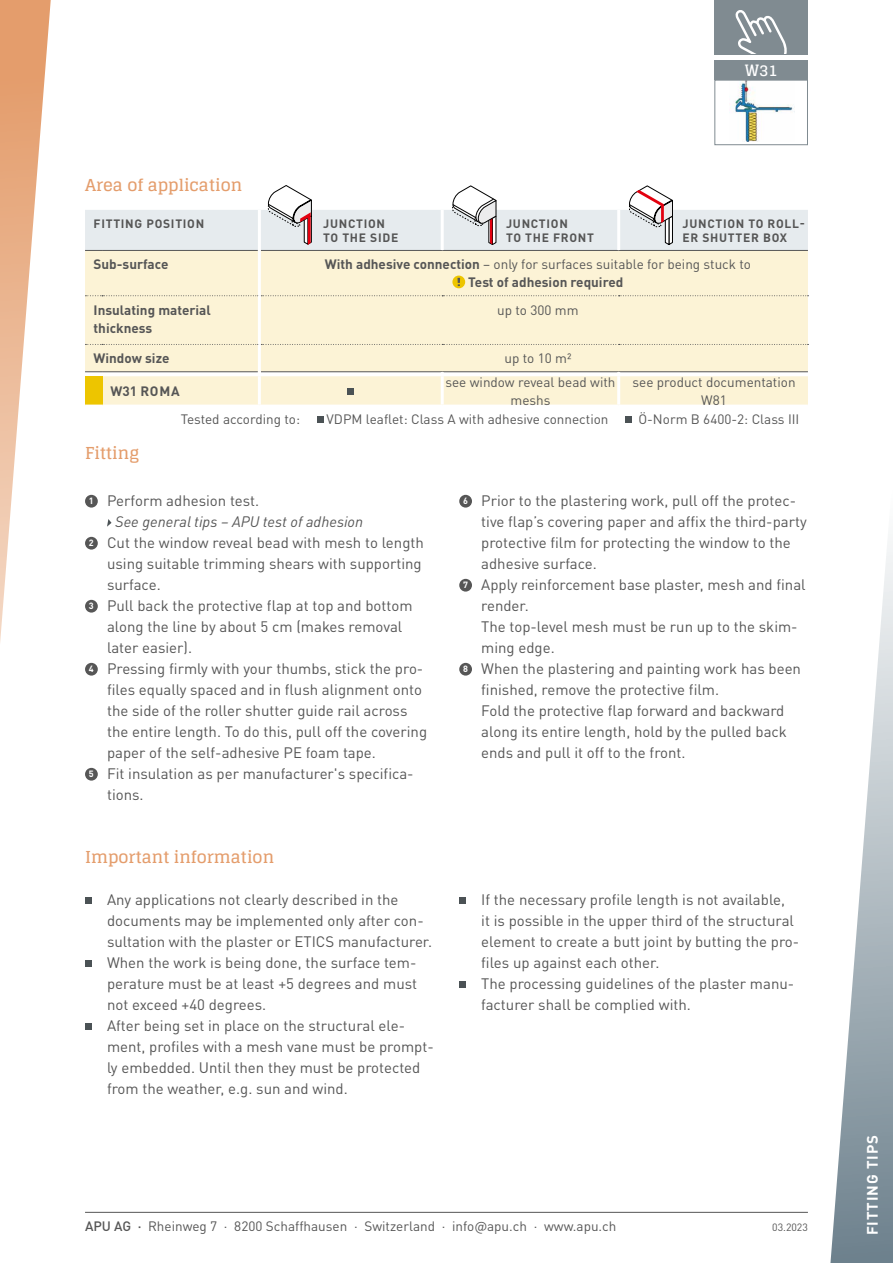
<style>
.page{position:relative;width:893px;height:1263px;background:#fff}
.page>*{position:absolute;margin:0;border:0;box-sizing:border-box;transform-origin:0 0}
.t1{font:700 16.5px "Glegoo";color:#e49d6c}
.t2{font:700 15.6px "Glegoo";color:#fff}
.t3{font:15px/21px "DIN Pro";color:#565656}
.t4{font:italic 15px "DIN Pro";color:#565656}
.t5{font:700 15px "DIN Pro";letter-spacing:.06em;color:#fff}
.t6{font:13.5px/18px "DIN Pro";color:#565656;text-align:center}
.t7{font:700 13.5px/18px "DIN Pro";color:#565656}
.t8{font:700 12px/14.4px "DIN Pro";letter-spacing:.06em;color:#565656}
.t9{font:10.5px "DIN Pro";color:#565656}
.s1{font-weight:400}
.s2{font-weight:700;font-size:9px;color:#fff}
.s3{font-weight:500}
</style>
<div class="page">
<hr style="left:85px;top:1212px;width:723px;height:1px;background:#565656">
<svg style="left:0;top:0;width:51px;height:642px"></svg>
<svg style="left:830px;top:541px;width:63px;height:722px"></svg>
<div style="left:714px;top:0;width:94px;height:54px;background:#808b91"></div>
<svg style="left:735px;top:10px;width:52px;height:44px"></svg>
<div style="left:714px;top:60px;width:94px;height:20px;background:#808b91"></div>
<img style="left:730px;top:82px;width:64px;height:60px">
<div style="left:714px;top:80px;width:94px;height:65px;border:1px solid #808b91"></div>
<div style="left:85px;top:251px;width:723px;height:154px;background:#fcf3d6"></div>
<div style="left:85px;top:376px;width:17px;height:29px;background:#edc500"></div>
<svg style="left:85px;top:371px;width:17px;height:1px"></svg>
<hr style="left:102px;top:371px;width:156px;height:1px;background:#565656">
<hr style="left:261px;top:371px;width:181px;height:1px;background:#565656">
<hr style="left:442px;top:371px;width:177px;height:1px;background:#565656">
<hr style="left:619px;top:371px;width:189px;height:1px;background:#565656">
<svg style="left:85px;top:295px;width:723px;height:1px"></svg>
<svg style="left:85px;top:344px;width:723px;height:1px"></svg>
<hr style="left:441px;top:376px;width:3px;height:29px;background:#fff">
<hr style="left:617px;top:376px;width:3px;height:29px;background:#fff">
<hr style="left:258px;top:376px;width:3px;height:29px;background:#fff">
<hr style="left:258px;top:250px;width:3px;height:46px;background:#fff">
<hr style="left:258px;top:296px;width:3px;height:48px;background:#fff">
<hr style="left:258px;top:344px;width:3px;height:28px;background:#fff">
<svg style="left:258px;top:372px;width:3px;height:4px"></svg>
<svg style="left:441px;top:372px;width:3px;height:4px"></svg>
<svg style="left:617px;top:372px;width:3px;height:4px"></svg>
<div style="left:452px;top:276px;width:13px;height:12px;background:#edc500;border-radius:50%"></div>
<svg style="left:457px;top:278px;width:3px;height:8px"></svg>
<svg style="left:348px;top:388px;width:6px;height:6px"></svg>
<svg style="left:317px;top:417px;width:6px;height:6px"></svg>
<div style="left:625px;top:417px;width:7px;height:6px;background:#4b5255"></div>
<div style="left:85px;top:495px;width:13px;height:13px;background:#565656;border-radius:50%"></div>
<svg style="left:107px;top:519px;width:5px;height:8px"></svg>
<div style="left:85px;top:537px;width:13px;height:13px;background:#565656;border-radius:50%"></div>
<div style="left:85px;top:600px;width:13px;height:13px;background:#565656;border-radius:50%"></div>
<div style="left:85px;top:663px;width:13px;height:13px;background:#565656;border-radius:50%"></div>
<div style="left:85px;top:768px;width:13px;height:13px;background:#565656;border-radius:50%"></div>
<div style="left:459px;top:495px;width:13px;height:13px;background:#565656;border-radius:50%"></div>
<div style="left:459px;top:579px;width:13px;height:13px;background:#565656;border-radius:50%"></div>
<div style="left:459px;top:663px;width:13px;height:13px;background:#565656;border-radius:50%"></div>
<svg style="left:85px;top:898px;width:6px;height:6px"></svg>
<svg style="left:85px;top:961px;width:6px;height:6px"></svg>
<svg style="left:85px;top:1024px;width:6px;height:6px"></svg>
<div style="left:459px;top:898px;width:7px;height:6px;background:#4b5255"></div>
<div style="left:459px;top:982px;width:7px;height:6px;background:#4b5255"></div>
<svg style="left:85px;top:185px;width:723px;height:66px"></svg>
<p class="t2" style="left:745px;top:61px;width:34px">W31</p>
<p class="t1" style="left:85px;top:176px;width:159px">Area of application</p>
<p class="t8" style="left:94px;top:215px;width:112px">FITTING POSITION</p>
<p class="t8" style="left:323px;top:215px;width:77px">JUNCTION<br>TO THE SIDE</p>
<p class="t8" style="left:506px;top:215px;width:89px">JUNCTION<br>TO THE FRONT</p>
<p class="t8" style="left:683px;top:215px;width:124px">JUNCTION TO ROLL-<br>ER SHUTTER BOX</p>
<p class="t7" style="left:94px;top:254px;width:76px">Sub-surface</p>
<p class="t7" style="left:468px;top:254px;width:284px;text-indent:-143px">With adhesive connection <span class="s1">– only for surfaces suitable for being stuck to<br></span>Test of adhesion required</p>
<p class="t7" style="left:94px;top:299px;width:119px">Insulating material thickness</p>
<p class="t6" style="left:497px;top:299px;width:83px">up to 300 mm</p>
<p class="t7" style="left:94px;top:348px;width:77px">Window size</p>
<p class="t6" style="left:504px;top:348px;width:68px">up to 10 m2</p>
<p class="t7" style="left:111px;top:380px;width:71px">W31 ROMA</p>
<p class="t6" style="left:445px;top:371px;width:172px">see window reveal bead with meshs</p>
<p class="t6" style="left:632px;top:371px;width:165px">see product documentation<br>W81</p>
<p class="t6" style="left:181px;top:409px;width:121px">Tested according to:</p>
<p class="t6" style="left:327px;top:409px;width:283px">VDPM leaflet: Class A with adhesive connection</p>
<p class="t6" style="left:638px;top:409px;width:162px">Ö-Norm B 6400-2: Class III</p>
<p class="t1" style="left:85px;top:444px;width:55px">Fitting</p>
<p class="t3" style="left:89px;top:489px;width:172px"><span class="s2">1</span> Perform adhesion test.</p>
<p class="t4" style="left:115px;top:510px;width:250px">See general tips – APU test of adhesion</p>
<p class="t3" style="left:89px;top:531px;width:336px"><span class="s2">2</span> Cut the window reveal bead with mesh to length</p>
<p class="t3" style="left:107px;top:552px;width:316px">using suitable trimming shears with supporting</p>
<p class="t3" style="left:107px;top:573px;width:55px">surface.</p>
<p class="t3" style="left:89px;top:594px;width:325px"><span class="s2">3</span> Pull back the protective flap at top and bottom</p>
<p class="t3" style="left:107px;top:615px;width:297px">along the line by about 5 cm (makes removal</p>
<p class="t3" style="left:107px;top:636px;width:87px">later easier).</p>
<p class="t3" style="left:89px;top:657px;width:336px"><span class="s2">4</span> Pressing firmly with your thumbs, stick the pro-</p>
<p class="t3" style="left:107px;top:678px;width:317px">files equally spaced and in flush alignment onto</p>
<p class="t3" style="left:107px;top:699px;width:302px">the side of the roller shutter guide rail across</p>
<p class="t3" style="left:107px;top:720px;width:322px">the entire length. To do this, pull off the covering</p>
<p class="t3" style="left:107px;top:741px;width:270px">paper of the self-adhesive PE foam tape.</p>
<p class="t3" style="left:89px;top:762px;width:326px"><span class="s2">5</span> Fit insulation as per manufacturer's specifica-</p>
<p class="t3" style="left:107px;top:783px;width:38px">tions.</p>
<p class="t3" style="left:463px;top:489px;width:334px"><span class="s2">6</span> Prior to the plastering work, pull off the protec-</p>
<p class="t3" style="left:481px;top:510px;width:327px">tive flap’s covering paper and affix the third-party</p>
<p class="t3" style="left:481px;top:531px;width:311px">protective film for protecting the window to the</p>
<p class="t3" style="left:481px;top:552px;width:117px">adhesive surface.</p>
<p class="t3" style="left:463px;top:573px;width:344px"><span class="s2">7</span> Apply reinforcement base plaster, mesh and final</p>
<p class="t3" style="left:481px;top:594px;width:49px">render.</p>
<p class="t3" style="left:481px;top:615px;width:318px">The top-level mesh must be run up to the skim-</p>
<p class="t3" style="left:481px;top:636px;width:75px">ming edge.</p>
<p class="t3" style="left:463px;top:657px;width:339px"><span class="s2">8</span> When the plastering and painting work has been</p>
<p class="t3" style="left:481px;top:678px;width:239px">finished, remove the protective film.</p>
<p class="t3" style="left:481px;top:699px;width:305px">Fold the protective flap forward and backward</p>
<p class="t3" style="left:481px;top:720px;width:307px">along its entire length, hold by the pulled back</p>
<p class="t3" style="left:481px;top:741px;width:206px">ends and pull it off to the front.</p>
<p class="t1" style="left:85px;top:848px;width:191px">Important information</p>
<p class="t3" style="left:107px;top:888px;width:328px">Any applications not clearly described in the documents may be implemented only after con&shy;sultation with the plaster or ETICS manufacturer.<br>When the work is being done, the surface tem&shy;perature must be at least +5 degrees and must not exceed +40 degrees.<br>After being set in place on the structural ele&shy;ment, profiles with a mesh vane must be prompt&shy;ly embedded. Until then they must be protected from the weather, e.g. sun and wind.</p>
<p class="t3" style="left:481px;top:888px;width:320px">If the necessary profile length is not available,<br>it is possible in the upper third of the structural element to create a butt joint by butting the pro&shy;files up against each other.<br>The processing guidelines of the plaster manu&shy;facturer shall be complied with.</p>
<p class="t6" style="left:85px;top:1215px;width:533px"><span class="s3">APU AG ·</span> Rheinweg 7 · 8200 Schaffhausen · Switzerland · info@apu.ch · www.apu.ch</p>
<p class="t9" style="left:772px;top:1219px;width:37px">03.2023</p>
<p class="t5" style="left:860px;top:1235px;width:102px;rotate:-90deg">FITTING TIPS</p>
</div>
